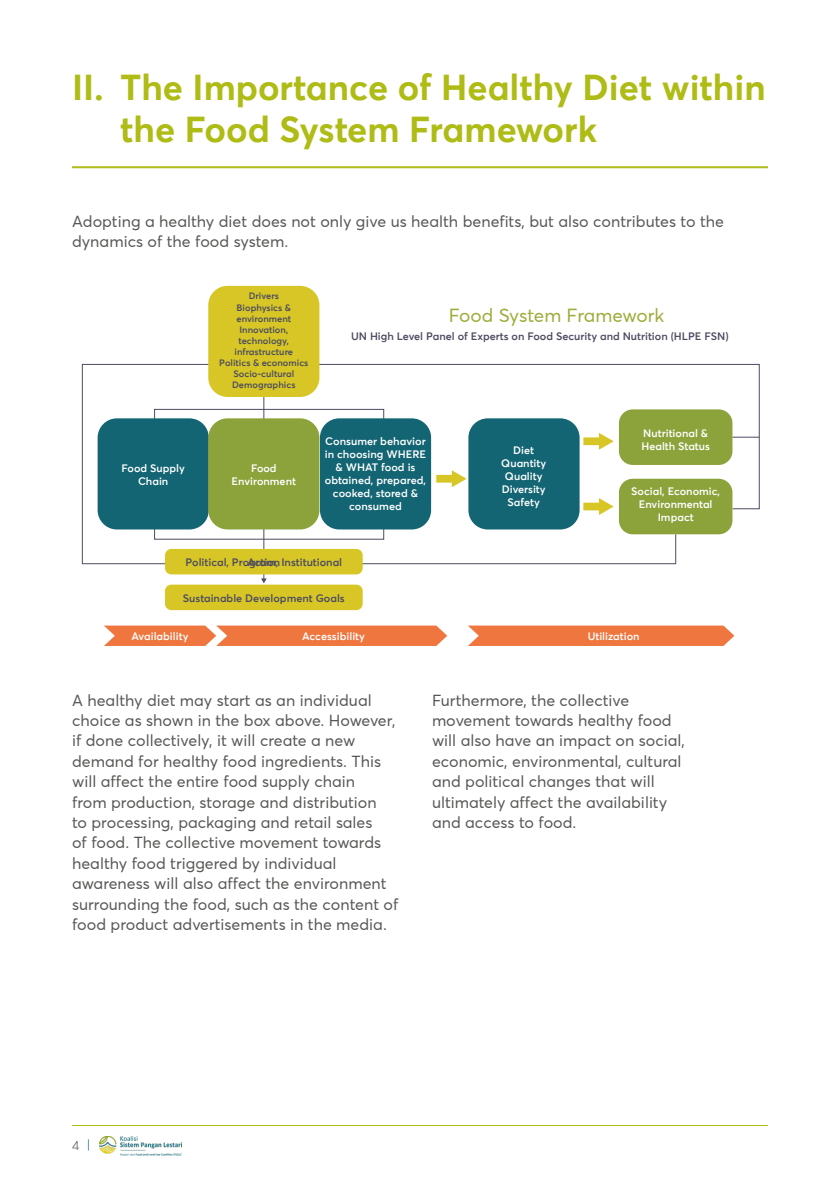
<style>
.page{position:relative;width:840px;height:1191px;background:#fff}
.page>*{position:absolute;margin:0;border:0;box-sizing:border-box;transform-origin:0 0}
.t1{font:700 36px/42px "Averta Std";color:#aebc15}
.t2{font:19px "Averta Std";letter-spacing:-.005em;color:#9eac39}
.body{font:16px/20.4px "Averta Std";color:#575755}
.t3{font:300 13.2px "Averta Std";color:#575755}
.t4{font:600 10.8px/13px "Averta Std";color:#fff;text-align:center}
.t5{font:600 10.8px "Averta Std";color:#4b4b61}
.t6{font:600 9.2px/11.2px "Averta Std";color:#4b4b61;text-align:center}
.s1{color:#006574}
</style>
<div class="page">
<img style="left:100px;top:1136px;width:81px;height:20px">
<hr style="left:72px;top:1125px;width:695px;height:1px;background:#aebc15">
<hr style="left:72px;top:166px;width:695px;height:2px;background:#aebc15">
<svg style="left:104px;top:625px;width:343px;height:21px;background:#f08250"></svg>
<svg style="left:468px;top:625px;width:266px;height:21px;background:#f07f4b"></svg>
<svg style="left:81px;top:364px;width:678px;height:200px"></svg>
<hr style="left:263px;top:392px;width:1px;height:187px;background:#4b4b61">
<div style="left:154px;top:409px;width:230px;height:130px;border:1px solid #4b4b61"></div>
<div style="left:208px;top:286px;width:111px;height:111px;background:#d7c626;border-radius:19px"></div>
<div style="left:98px;top:418px;width:111px;height:111px;background:#136573;border-radius:19px"></div>
<div style="left:208px;top:418px;width:111px;height:111px;background:#8ca33b;border-radius:19px"></div>
<div style="left:320px;top:418px;width:111px;height:111px;background:#136573;border-radius:19px"></div>
<div style="left:468px;top:418px;width:111px;height:111px;background:#136573;border-radius:19px"></div>
<div style="left:618px;top:409px;width:114px;height:56px;background:#8ca33b;border-radius:14px"></div>
<div style="left:165px;top:549px;width:197px;height:25px;background:#d7c626;border-radius:6px"></div>
<div style="left:165px;top:584px;width:197px;height:26px;background:#d7c626;border-radius:6px"></div>
<div style="left:618px;top:479px;width:114px;height:55px;background:#8ca33b;border-radius:14px"></div>
<svg style="left:451px;top:470px;width:15px;height:17px"></svg>
<svg style="left:261px;top:578px;width:5px;height:5px"></svg>
<div style="left:436px;top:475px;width:20px;height:7px;background:#d7c626"></div>
<svg style="left:598px;top:433px;width:15px;height:17px"></svg>
<div style="left:583px;top:437px;width:20px;height:8px;background:#d7c626"></div>
<svg style="left:598px;top:498px;width:15px;height:17px"></svg>
<div style="left:583px;top:502px;width:20px;height:8px;background:#d7c626"></div>
<svg style="left:732px;top:437px;width:26px;height:1px"></svg>
<p class="t1" style="left:120px;top:66px;width:646px;text-indent:-48px">II. The Importance of Healthy Diet within the Food System Framework</p>
<p class="body" style="left:72px;top:211px;width:653px">Adopting a healthy diet does not only give us health benefits, but also contributes to the dynamics of the food system.</p>
<p class="t4" style="left:121px;top:461px;width:65px">Food Supply<br>Chain</p>
<p class="t6" style="left:219px;top:290px;width:91px">Drivers<br>Biophysics &amp; environment<br>Innovation, technology, infrastructure<br>Politics &amp; economics<br>Socio-cultural<br>Demographics</p>
<p class="t4" style="left:231px;top:461px;width:66px">Food<br>Environment</p>
<p class="t2" style="left:448px;top:303px;width:217px">Food System Framework</p>
<p class="t5" style="left:351px;top:330px;width:379px">UN High Level Panel of Experts on Food Security and Nutrition (HLPE FSN)</p>
<p class="t4" style="left:324px;top:435px;width:103px">Consumer behavior in choosing WHERE &amp; WHAT food is obtained, prepared, cooked, stored &amp; consumed</p>
<p class="t4" style="left:501px;top:443px;width:46px">Diet<br>Quantity<br>Quality<br>Diversity<br>Safety</p>
<p class="t4" style="left:641px;top:426px;width:70px;text-align:left">Nutritional &amp;<br>Health Status</p>
<p class="t4" style="left:631px;top:485px;width:90px">Social, Economic,<br>Environmental<br>Impact</p>
<p class="t5" style="left:185px;top:555px;width:158px">Political, Program, Institutional</p>
<p class="t5" style="left:247px;top:555px;width:34px">Action</p>
<p class="t5" style="left:183px;top:591px;width:163px">Sustainable Development Goals</p>
<p class="t4" style="left:131px;top:629px;width:58px">Availability</p>
<p class="t4" style="left:302px;top:629px;width:64px">Accessibility</p>
<p class="t4" style="left:587px;top:629px;width:53px">Utilization</p>
<p class="body" style="left:72px;top:689px;width:328px">A healthy diet may start as an individual choice as shown in the box above. However, if done collectively, it will create a new demand for healthy food ingredients. This will affect the entire food supply chain<br>from production, storage and distribution<br>to processing, packaging and retail sales<br>of food. The collective movement towards healthy food triggered by individual awareness will also affect the environment surrounding the food, such as the content of food product advertisements in the media.</p>
<p class="body" style="left:432px;top:689px;width:254px">Furthermore, the collective movement towards healthy food will also have an impact on social, economic, environmental, cultural and political changes that will ultimately affect the availability and access to food.</p>
<p class="t3" style="left:72px;top:1137px;width:20px">4 <span class="s1">|</span></p>
</div>
